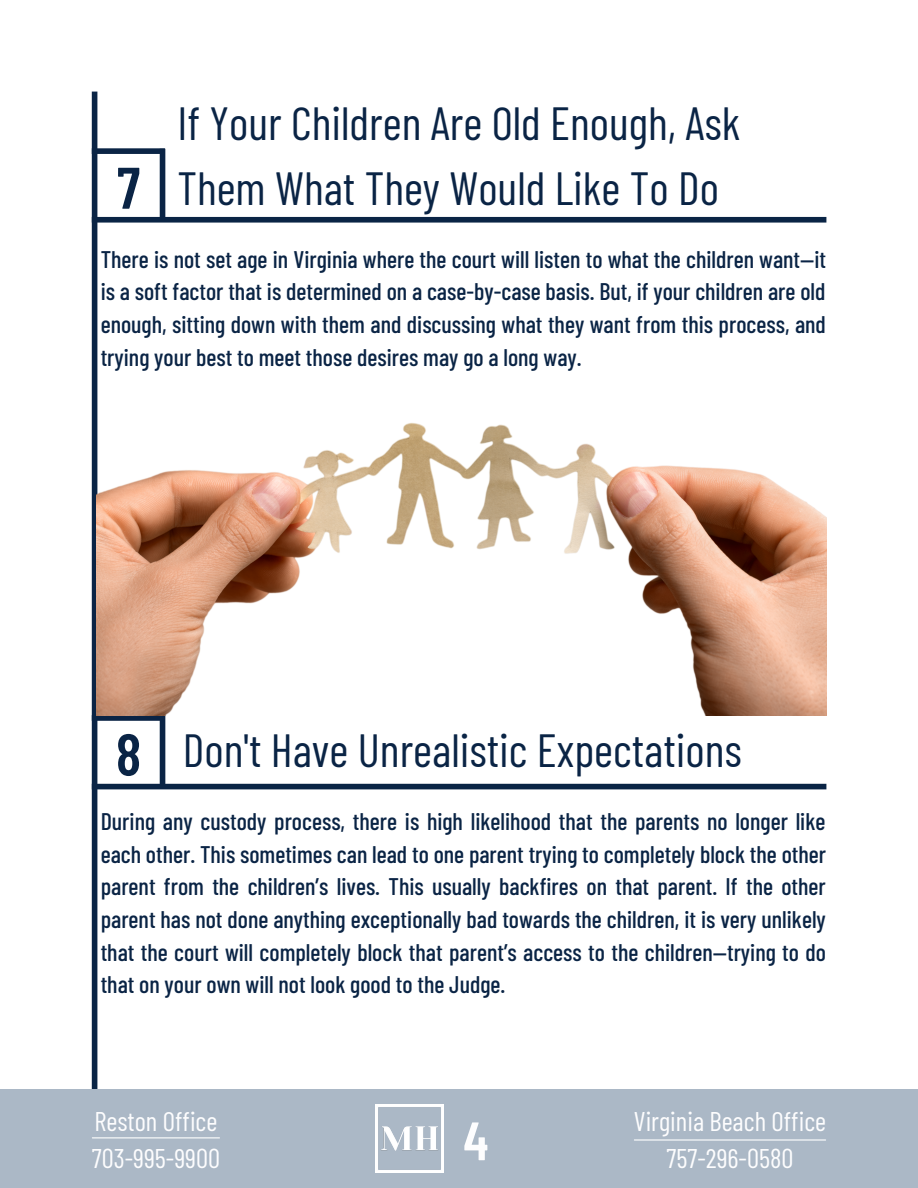
<style>
.page{position:relative;width:918px;height:1188px;background:#fff}
.page>*{position:absolute;margin:0;border:0;box-sizing:border-box;transform-origin:0 0}
.t1{font:600 58.5px "Barlow Condensed";color:#0a2445}
.t2{font:600 54px "Barlow Condensed";color:#fdfdfe}
.t3{font:46.5px/64.2px "Barlow Condensed";color:#0a2445}
.t4{font:27px "Barlow Condensed";color:#fdfdfe}
.t5{font:500 24px/32.7px "Barlow Condensed";color:#0a2445;text-align:justify}
</style>
<div class="page">
<div style="left:92px;top:92px;width:5px;height:1004px;background:#0a2445"></div>
<div style="left:92px;top:715px;width:73px;height:6px;background:#0a2445"></div>
<div style="left:160px;top:716px;width:5px;height:73px;background:#0a2445"></div>
<div style="left:92px;top:784px;width:734px;height:5px;background:#0a2445"></div>
<div style="left:0;top:1089px;width:918px;height:99px;background:#abb8c6"></div>
<img style="left:375px;top:1104px;width:69px;height:69px">
<hr style="left:92px;top:1137px;width:127px;height:1px;background:#fff">
<hr style="left:634px;top:1139px;width:192px;height:2px;background:#fff">
<div style="left:92px;top:148px;width:73px;height:6px;background:#0a2445"></div>
<div style="left:160px;top:149px;width:5px;height:73px;background:#0a2445"></div>
<div style="left:92px;top:217px;width:734px;height:6px;background:#0a2445"></div>
<img style="left:96px;top:380px;width:730px;height:335px">
<p class="t1" style="left:117px;top:150px;width:24px">7</p>
<p class="t3" style="left:177px;top:90px;width:565px">If Your Children Are Old Enough, Ask<br>Them What They Would Like To Do</p>
<p class="t5" style="left:101px;top:242px;width:727px">There is not set age in Virginia where the court will listen to what the children want—it is a soft factor that is determined on a case-by-case basis. But, if your children are old enough, sitting down with them and discussing what they want from this process, and trying your best to meet those desires may go a long way.</p>
<p class="t1" style="left:116px;top:717px;width:27px">8</p>
<p class="t3" style="left:183px;top:716px;width:561px">Don't Have Unrealistic Expectations</p>
<p class="t5" style="left:101px;top:804px;width:727px">During any custody process, there is high likelihood that the parents no longer like each other. This sometimes can lead to one parent trying to completely block the other parent from the children’s lives. This usually backfires on that parent. If the other parent has not done anything exceptionally bad towards the children, it is very unlikely that the court will completely block that parent’s access to the children—trying to do that on your own will not look good to the Judge.</p>
<p class="t4" style="left:94px;top:1104px;width:125px">Reston Office</p>
<p class="t4" style="left:634px;top:1104px;width:194px">Virginia Beach Office</p>
<p class="t4" style="left:92px;top:1141px;width:130px">703-995-9900</p>
<p class="t4" style="left:667px;top:1141px;width:128px">757-296-0580</p>
<p class="t2" style="left:463px;top:1106px;width:26px">4</p>
</div>
